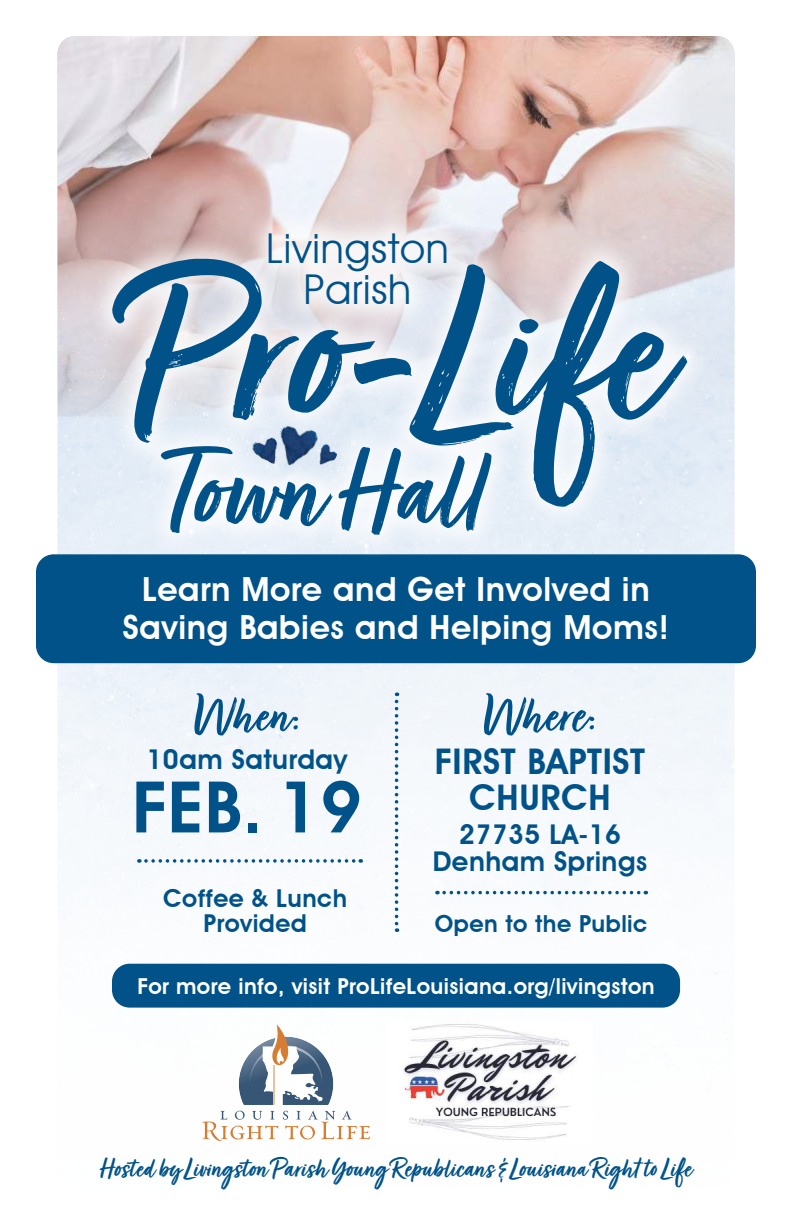
<style>
.page{position:relative;width:792px;height:1224px;background:#fff}
.page>*{position:absolute;margin:0;border:0;box-sizing:border-box;transform-origin:0 0}
.t1{font:243.8px "Turbinado Bold Pro";color:#005288}
.t2{font:121.8px "Turbinado Bold Pro";letter-spacing:.005em;color:#005288}
.t3{font:600 71.6px "Avant Garde IT Cby BT";color:#005288}
.t4{font:55.4px "Turbinado Bold Pro";color:#005288}
.t5{font:41.2px/41.6px "Avant Garde IT Cby BT";letter-spacing:.02em;color:#005288;text-align:center}
.t6{font:600 35.4px/36.2px "Avant Garde IT Cby BT";letter-spacing:.02em;color:#005288;text-align:center}
.t7{font:600 33.2px/37.4px "Avant Garde IT Cby BT";letter-spacing:.02em;color:#fff;text-align:center}
.t8{font:30px "Turbinado Bold Pro";color:#005288}
.t9{font:600 27.2px/27px "Avant Garde IT Cby BT";letter-spacing:.02em;color:#005288;text-align:center}
.t10{font:600 24.6px/24.6px "Avant Garde IT Cby BT";letter-spacing:.02em;color:#005288;text-align:center}
.t11{font:600 23.4px "Avant Garde IT Cby BT";letter-spacing:.02em;color:#005288}
.t12{font:600 22px "Avant Garde IT Cby BT";letter-spacing:.02em;color:#fff}
</style>
<div class="page">
<img style="left:57px;top:417px;width:678px;height:725px">
<img style="left:57px;top:36px;width:678px;height:381px">
<svg style="left:202px;top:1024px;width:168px;height:117px"></svg>
<img style="left:387px;top:1021px;width:206px;height:121px">
<div style="left:36px;top:554px;width:720px;height:109px;background:#005288;border-radius:18px"></div>
<div style="left:87px;top:209px;width:625px;height:350px;background:#fff;opacity:.8"></div>
<svg style="left:395px;top:693px;width:3px;height:239px"></svg>
<svg style="left:146px;top:859px;width:215px;height:4px"></svg>
<svg style="left:444px;top:891px;width:202px;height:3px"></svg>
<div style="left:112px;top:964px;width:568px;height:44px;background:#005288;border-radius:18px"></div>
<img style="left:265px;top:417px;width:61px;height:63px">
<img style="left:246px;top:432px;width:43px;height:43px">
<img style="left:309px;top:441px;width:30px;height:31px">
<h3 class="t5" style="left:266px;top:231px;width:184px">Livingston<br>Parish</h3>
<h1 class="t1" style="left:125px;top:255px;width:547px">Pro-Life</h1>
<h2 class="t2" style="left:167px;top:443px;width:320px">Town Hall</h2>
<p class="t7" style="left:123px;top:574px;width:548px">Learn More and Get Involved in<br>Saving Babies and Helping Moms!</p>
<h3 class="t4" style="left:194px;top:693px;width:109px">When:</h3>
<p class="t9" style="left:147px;top:749px;width:203px">10am Saturday</p>
<h3 class="t3" style="left:132px;top:781px;width:231px">FEB. 19</h3>
<p class="t10" style="left:163px;top:889px;width:185px">Coffee &amp; Lunch<br>Provided</p>
<h3 class="t4" style="left:483px;top:693px;width:115px">Where:</h3>
<p class="t6" style="left:435px;top:747px;width:212px">FIRST BAPTIST<br>CHURCH</p>
<p class="t9" style="left:433px;top:824px;width:216px">27735 LA-16<br>Denham Springs</p>
<p class="t11" style="left:435px;top:915px;width:214px">Open to the Public</p>
<p class="t12" style="left:137px;top:978px;width:519px">For more info, visit ProLifeLouisiana.org/livingston</p>
<p class="t8" style="left:100px;top:1156px;width:594px">Hosted by Livingston Parish Young Republicans &amp; Louisiana Right to Life</p>
</div>
